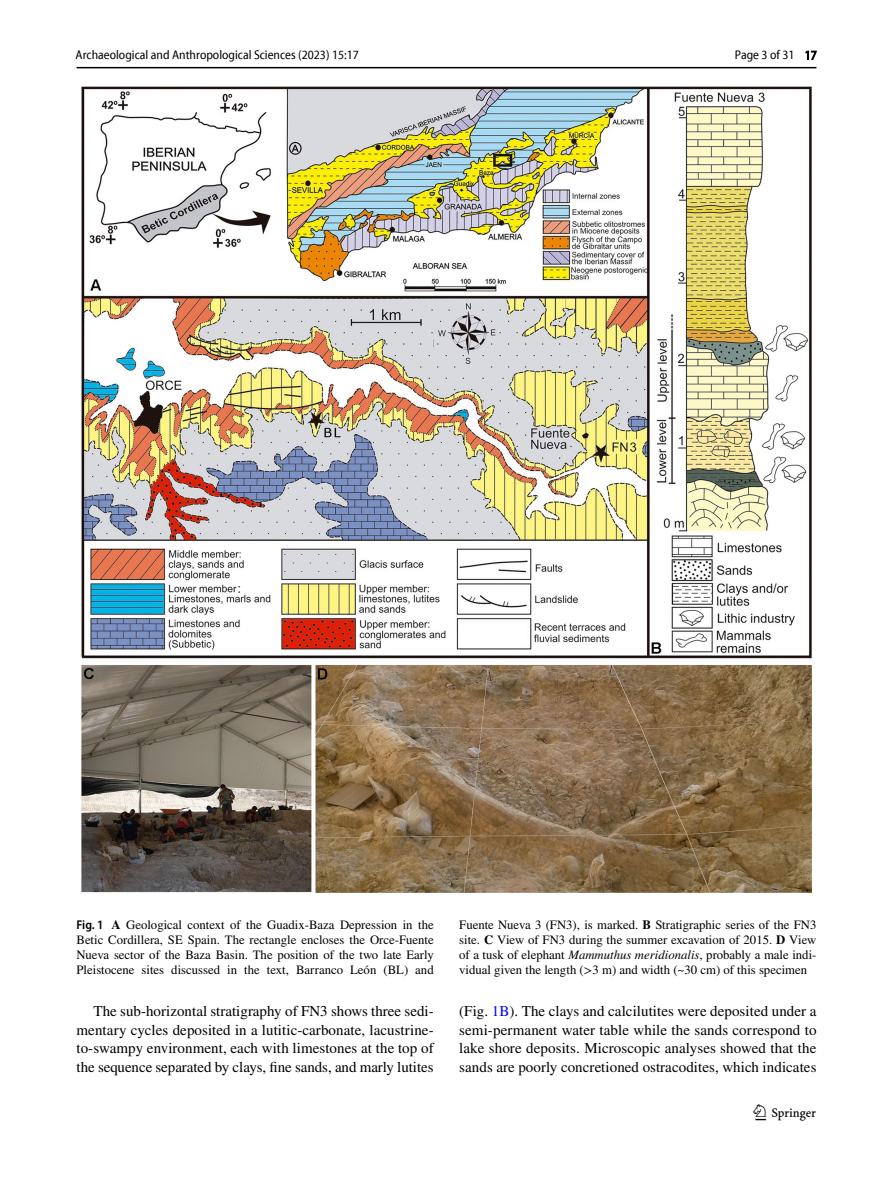
<style>
.page{position:relative;width:893px;height:1187px;background:#fff}
.page>*{position:absolute;margin:0;border:0;box-sizing:border-box;transform-origin:0 0}
.t1{font:22.5px "Springnew Regular 3";color:#000}
.t2{font:15px/18.8px "STIX";letter-spacing:-.005em;color:#000;text-align:justify}
.t3{font:12.75px/15px "STIX";color:#000;text-align:justify}
.t4{font:semi-condensed 12.75px "Myriad Pro Unic";color:#000}
.s1{font-family:"Myriad Pro";font-weight:600;font-stretch:semi-condensed}
.s2{font-weight:700}
.s3{font-style:italic}
.s4{color:#00f}
</style>
<div class="page">
<hr style="left:77px;top:67px;width:739px;height:1px;background:#000">
<img style="left:81px;top:87px;width:731px;height:806px">
<p class="t4" style="left:76px;top:50px;width:285px">Archaeological and Anthropological Sciences (2023) 15:17</p>
<p class="t4" style="left:735px;top:50px;width:83px">Page 3 of 31 17</p>
<p class="t3" style="left:77px;top:917px;width:359px"><span class="s1">Fig. 1</span> <span class="s2">A</span> Geological context of the Guadix-Baza Depression in the Betic Cordillera, SE Spain. The rectangle encloses the Orce-Fuente Nueva sector of the Baza Basin. The position of the two late Early Pleistocene sites discussed in the text, Barranco León (BL) and</p>
<p class="t3" style="left:459px;top:917px;width:359px">Fuente Nueva 3 (FN3), is marked. <span class="s2">B</span> Stratigraphic series of the FN3 site. <span class="s2">C</span> View of FN3 during the summer excavation of 2015. <span class="s2">D</span> View of a tusk of elephant <span class="s3">Mammuthus meridionalis</span>, probably a male indi&shy;vidual given the length (&gt;3 m) and width (~30 cm) of this specimen</p>
<p class="t2" style="left:77px;top:1002px;width:359px;text-indent:17px">The sub-horizontal stratigraphy of FN3 shows three sedi&shy;mentary cycles deposited in a lutitic-carbonate, lacustrine&shy;to-swampy environment, each with limestones at the top of the sequence separated by clays, fine sands, and marly lutites</p>
<p class="t2" style="left:459px;top:1002px;width:359px">(Fig. <span class="s4">1B</span>). The clays and calcilutites were deposited under a semi-permanent water table while the sands correspond to lake shore deposits. Microscopic analyses showed that the sands are poorly concretioned ostracodites, which indicates</p>
<h1 class="t1" style="left:755px;top:1104px;width:62px">1 3</h1>
</div>
